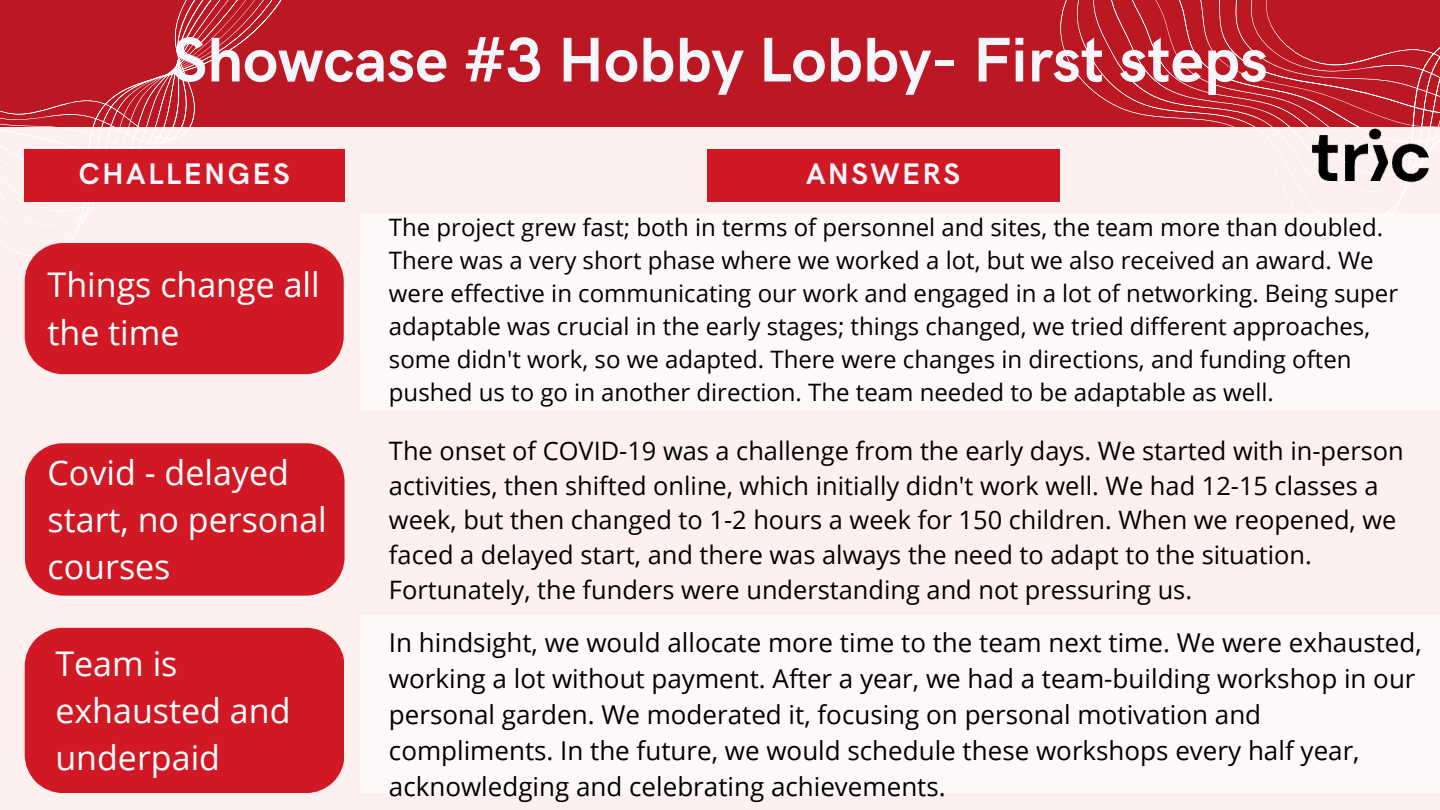
<style>
.page{position:relative;width:1440px;height:810px;background:#fff0f0}
.page>*{position:absolute;margin:0;border:0;box-sizing:border-box;transform-origin:0 0}
.t1{font:700 63.3px "HK Grotesk";color:#f4f6fc}
.t2{font:34px/47.2px "Open Sans";color:#fff}
.t3{font:700 29.8px "HK Grotesk";letter-spacing:.08em;color:#f4f6fc}
.t4{font:26px/36px "Open Sans";color:#000}
.t5{font:25.4px/34.8px "Open Sans";color:#000}
.t6{font:24px/33px "Open Sans";color:#000}
</style>
<div class="page">
<div style="left:0;top:0;width:1440px;height:127px;background:#bc1823"></div>
<svg style="left:0;top:0;width:282px;height:255px"></svg>
<div style="left:360px;top:214px;width:1080px;height:197px;background:#fff8f8"></div>
<svg style="left:1059px;top:0;width:381px;height:214px"></svg>
<div style="left:24px;top:149px;width:321px;height:53px;background:#d11925"></div>
<div style="left:707px;top:149px;width:352px;height:53px;background:#d11925"></div>
<div style="left:25px;top:628px;width:319px;height:165px;background:#d11925"></div>
<div style="left:360px;top:615px;width:1080px;height:178px;background:#fff8f8"></div>
<div style="left:25px;top:243px;width:319px;height:131px;background:#d11925"></div>
<div style="left:25px;top:443px;width:319px;height:153px;background:#d11925"></div>
<h1 class="t1" style="left:172px;top:25px;width:1098px">Showcase #3 Hobby Lobby- First steps</h1>
<p class="t3" style="left:79px;top:158px;width:212px">CHALLENGES</p>
<p class="t3" style="left:806px;top:158px;width:155px">ANSWERS</p>
<h2 class="t2" style="left:48px;top:261px;width:274px">Things change all the time</h2>
<h2 class="t2" style="left:48px;top:448px;width:281px">Covid - delayed start, no personal courses</h2>
<h2 class="t2" style="left:55px;top:639px;width:237px">Team is exhausted and underpaid</h2>
<p class="t6" style="left:389px;top:210px;width:1011px">The project grew fast; both in terms of personnel and sites, the team more than doubled.<br>There was a very short phase where we worked a lot, but we also received an award. We were effective in communicating our work and engaged in a lot of networking. Being super adaptable was crucial in the early stages; things changed, we tried different approaches, some didn't work, so we adapted. There were changes in directions, and funding often pushed us to go in another direction. The team needed to be adaptable as well.</p>
<p class="t5" style="left:389px;top:433px;width:1016px">The onset of COVID-19 was a challenge from the early days. We started with in-person activities, then shifted online, which initially didn't work well. We had 12-15 classes a week, but then changed to 1-2 hours a week for 150 children. When we reopened, we faced a delayed start, and there was always the need to adapt to the situation.<br>Fortunately, the funders were understanding and not pressuring us.</p>
<p class="t4" style="left:389px;top:624px;width:1034px">In hindsight, we would allocate more time to the team next time. We were exhausted, working a lot without payment. After a year, we had a team-building workshop in our personal garden. We moderated it, focusing on personal motivation and compliments. In the future, we would schedule these workshops every half year, acknowledging and celebrating achievements.</p>
</div>
